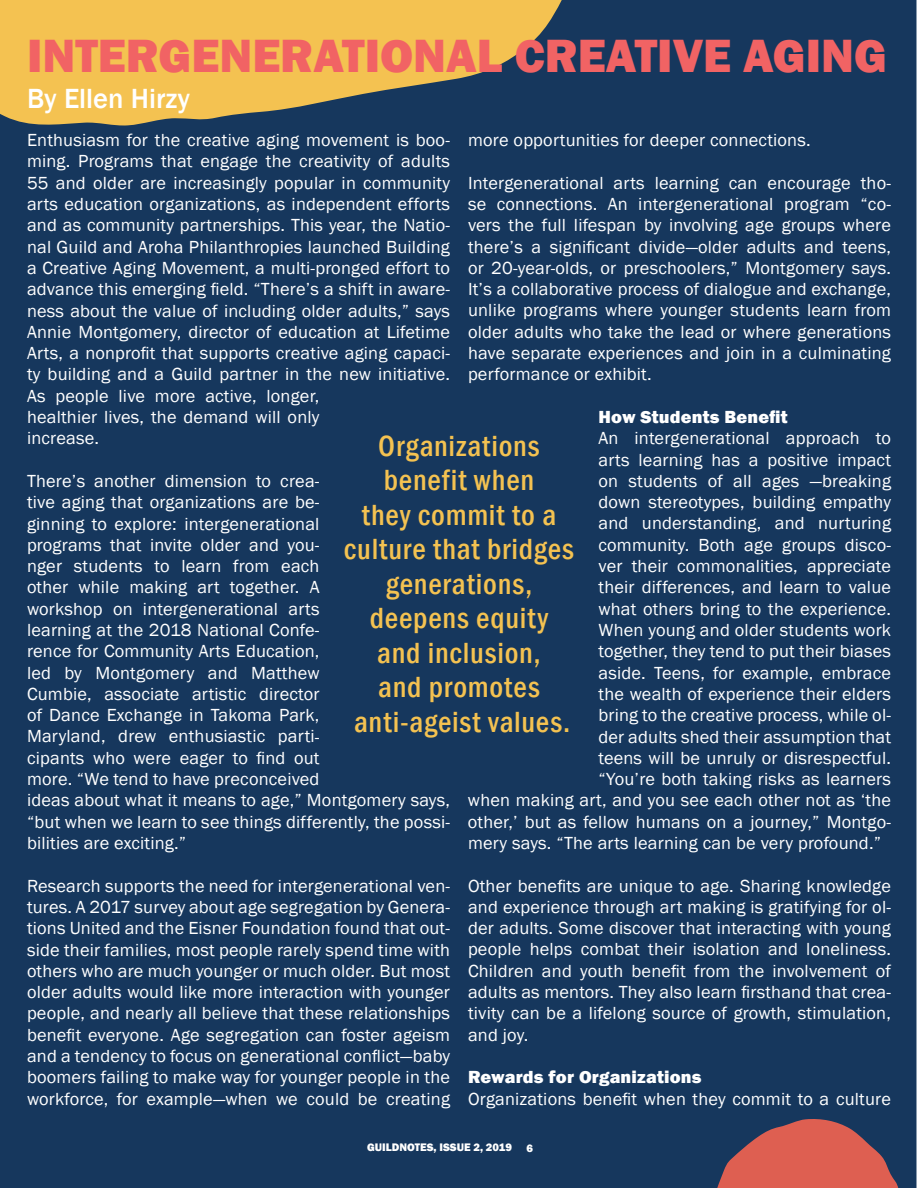
<style>
.page{position:relative;width:918px;height:1188px;background:#16375d}
.page>*{position:absolute;margin:0;border:0;box-sizing:border-box;transform-origin:0 0}
.t1{font:800 48px "Franklin Gothic";color:#f16364}
.t2{font:500 condensed 30px/34.5px "Franklin Gothic";letter-spacing:.025em;color:#f4c251;text-align:center}
.t3{font:500 28.5px "Franklin Gothic";color:#fff}
.t4{font:18px/21.3px "Franklin Gothic";letter-spacing:.01em;color:#fff;text-align:justify}
.t5{font:800 18px "Franklin Gothic";letter-spacing:.01em;color:#fff}
.t6{font:800 11.25px "Franklin Gothic";color:#fff}
</style>
<div class="page">
<svg style="left:0;top:0;width:562px;height:126px;fill:#f4c251"></svg>
<svg style="left:717px;top:1119px;width:182px;height:69px"></svg>
<hr style="left:916px;top:0;width:2px;height:1188px;background:#fff">
<h1 class="t1" style="left:27px;top:25px;width:861px">INTERGENERATIONAL CREATIVE AGING</h1>
<h3 class="t3" style="left:27px;top:81px;width:165px">By Ellen Hirzy</h3>
<p class="t4" style="left:468px;top:130px;width:344px">more opportunities for deeper connections.</p>
<p class="t4" style="left:468px;top:172px;width:425px">Intergenerational arts learning can encourage tho&shy;se connections. An intergenerational program “co&shy;vers the full lifespan by involving age groups where there’s a significant divide—older adults and teens, or 20-year-olds, or preschoolers,” Montgomery says.<br>It’s a collaborative process of dialogue and exchange, unlike programs where younger students learn from older adults who take the lead or where generations have separate experiences and join in a culminating performance or exhibit.</p>
<p class="t5" style="left:599px;top:405px;width:191px">How Students Benefit</p>
<p class="t4" style="left:599px;top:428px;width:294px">An intergenerational approach to</p>
<p class="t4" style="left:599px;top:449px;width:294px">arts learning has a positive impact</p>
<p class="t4" style="left:599px;top:471px;width:294px">on students of all ages —breaking</p>
<p class="t4" style="left:599px;top:492px;width:294px">down stereotypes, building empathy</p>
<p class="t4" style="left:599px;top:513px;width:294px">and understanding, and nurturing</p>
<p class="t4" style="left:599px;top:534px;width:294px">community. Both age groups disco-</p>
<p class="t4" style="left:598px;top:556px;width:294px">ver their commonalities, appreciate</p>
<p class="t4" style="left:598px;top:577px;width:294px">their differences, and learn to value</p>
<p class="t4" style="left:598px;top:598px;width:294px">what others bring to the experience.</p>
<p class="t4" style="left:598px;top:620px;width:294px">When young and older students work</p>
<p class="t4" style="left:598px;top:641px;width:294px">together, they tend to put their biases</p>
<p class="t4" style="left:598px;top:662px;width:294px">aside. Teens, for example, embrace</p>
<p class="t4" style="left:598px;top:684px;width:294px">the wealth of experience their elders</p>
<p class="t4" style="left:598px;top:705px;width:294px">bring to the creative process, while ol-</p>
<p class="t4" style="left:598px;top:726px;width:294px">der adults shed their assumption that</p>
<p class="t4" style="left:598px;top:748px;width:294px">teens will be unruly or disrespectful.</p>
<p class="t4" style="left:598px;top:769px;width:294px">“You’re both taking risks as learners</p>
<p class="t4" style="left:468px;top:790px;width:425px">when making art, and you see each other not as ‘the</p>
<p class="t4" style="left:468px;top:811px;width:425px">other,’ but as fellow humans on a journey,” Montgo-</p>
<p class="t4" style="left:468px;top:833px;width:415px">mery says. “The arts learning can be very profound.”</p>
<p class="t4" style="left:468px;top:875px;width:425px">Other benefits are unique to age. Sharing knowledge and experience through art making is gratifying for ol&shy;der adults. Some discover that interacting with young people helps combat their isolation and loneliness.<br>Children and youth benefit from the involvement of adults as mentors. They also learn firsthand that crea&shy;tivity can be a lifelong source of growth, stimulation, and joy.</p>
<p class="t5" style="left:468px;top:1066px;width:235px">Rewards for Organizations</p>
<p class="t4" style="left:468px;top:1088px;width:425px">Organizations benefit when they commit to a culture</p>
<p class="t4" style="left:27px;top:130px;width:425px;text-align:left">Enthusiasm for the creative aging movement is boo&shy;ming. Programs that engage the creativity of adults 55 and older are increasingly popular in community arts education organizations, as independent efforts and as community partnerships. This year, the Natio&shy;nal Guild and Aroha Philanthropies launched Building a Creative Aging Movement, a multi-pronged effort to advance this emerging field. “There’s a shift in aware&shy;ness about the value of including older adults,” says Annie Montgomery, director of education at Lifetime Arts, a nonprofit that supports creative aging capaci&shy;ty building and a Guild partner in the new initiative.<br>As people live more active, longer,<br>healthier lives, the demand will only<br>increase.</p>
<p class="t4" style="left:27px;top:471px;width:425px;text-align:left">There’s another dimension to crea-<br>tive aging that organizations are be-<br>ginning to explore: intergenerational<br>programs that invite older and you-<br>nger students to learn from each<br>other while making art together. A<br>workshop on intergenerational arts<br>learning at the 2018 National Confe-<br>rence for Community Arts Education,<br>led by Montgomery and Matthew<br>Cumbie, associate artistic director<br>of Dance Exchange in Takoma Park,<br>Maryland, drew enthusiastic parti-<br>cipants who were eager to find out<br>more. “We tend to have preconceived<br>ideas about what it means to age,” Montgomery says, “but when we learn to see things differently, the possi&shy;bilities are exciting.”</p>
<p class="t4" style="left:27px;top:875px;width:425px">Research supports the need for intergenerational ven&shy;tures. A 2017 survey about age segregation by Genera&shy;tions United and the Eisner Foundation found that out&shy;side their families, most people rarely spend time with others who are much younger or much older. But most older adults would like more interaction with younger people, and nearly all believe that these relationships benefit everyone. Age segregation can foster ageism and a tendency to focus on generational conflict—baby boomers failing to make way for younger people in the workforce, for example—when we could be creating</p>
<h2 class="t2" style="left:344px;top:428px;width:232px">Organizations benefit when<br>they commit to a culture that bridges generations, deepens equity<br>and inclusion,<br>and promotes anti-ageist values.</h2>
<p class="t6" style="left:367px;top:1140px;width:146px">GUILDNOTES, ISSUE 2, 2019</p>
<p class="t6" style="left:526px;top:1140px;width:8px">6</p>
</div>
